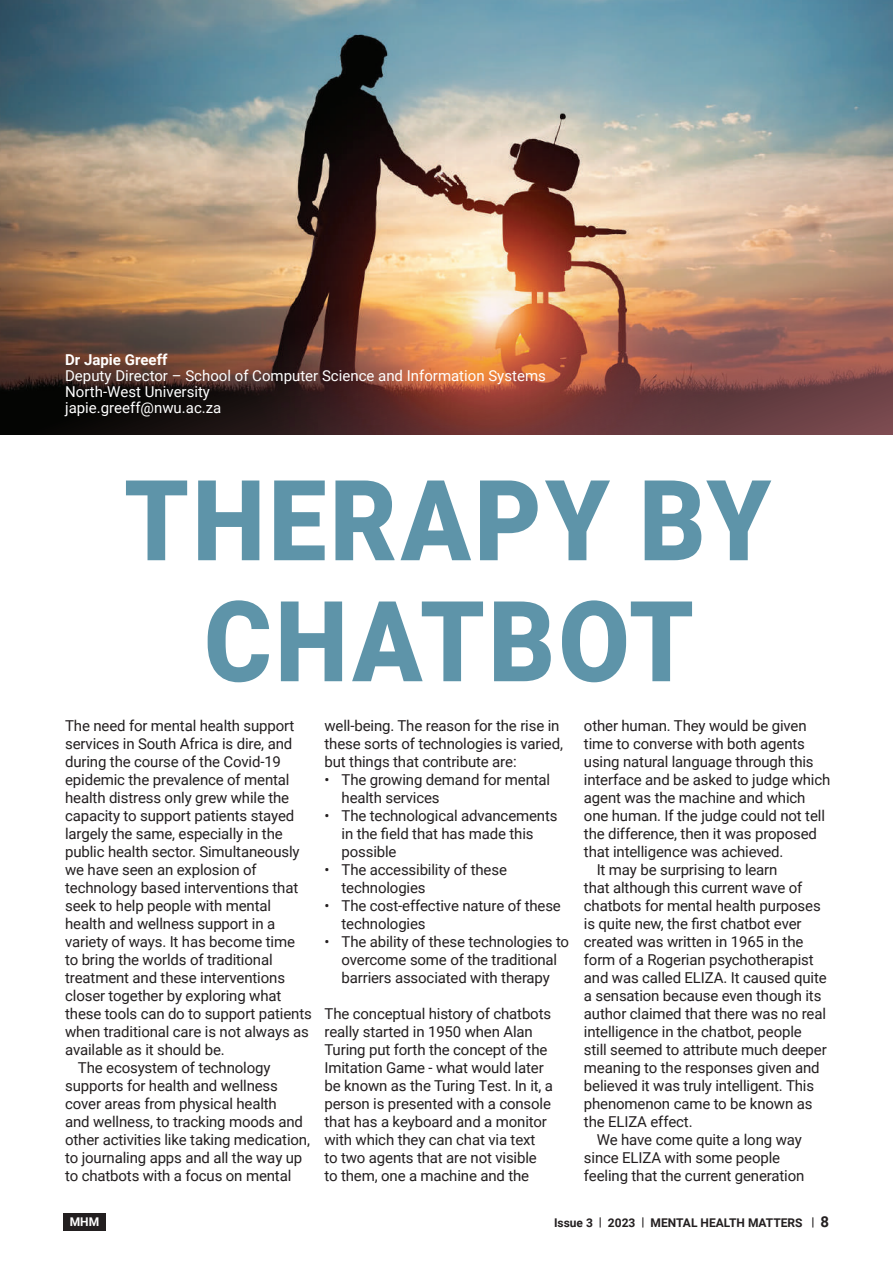
<style>
.page{position:relative;width:893px;height:1263px;background:#fff}
.page>*{position:absolute;margin:0;border:0;box-sizing:border-box;transform-origin:0 0}
.t1{font:900 112.05px/121.1px "Roboto";letter-spacing:.035em;color:#5e94a9;text-align:center;scale:.92 1}
.t2{font:15px/18px "Roboto";letter-spacing:-.01em;color:#231f20}
.t3{font:15px/16.2px "Roboto";color:#fff}
.t4{font:700 15px "Roboto";color:#fff}
.t5{font:700 12px "Roboto";color:#231f20}
.t6{font:700 12px "Roboto";color:#fff}
.s1{font-size:15px}
</style>
<div class="page">
<div style="left:63px;top:1213px;width:42px;height:17px;background:#231f20"></div>
<img style="left:0;top:0;width:893px;height:434px">
<p class="t4" style="left:65px;top:349px;width:104px">Dr Japie Greeff</p>
<p class="t3" style="left:65px;top:367px;width:482px">Deputy Director – School of Computer Science and Information Systems<br>North-West University<br>japie.greeff@nwu.ac.za</p>
<h1 class="t1" style="left:124px;top:456px;width:705px">THERAPY BY<br>CHATBOT</h1>
<p class="t2" style="left:65px;top:716px;width:231px">The need for mental health support</p>
<p class="t2" style="left:65px;top:734px;width:229px">services in South Africa is dire, and</p>
<p class="t2" style="left:65px;top:752px;width:217px">during the course of the Covid-19</p>
<p class="t2" style="left:65px;top:770px;width:226px">epidemic the prevalence of mental</p>
<p class="t2" style="left:65px;top:788px;width:226px">health distress only grew while the</p>
<p class="t2" style="left:65px;top:806px;width:231px">capacity to support patients stayed</p>
<p class="t2" style="left:65px;top:824px;width:219px">largely the same, especially in the</p>
<p class="t2" style="left:65px;top:842px;width:236px">public health sector. Simultaneously</p>
<p class="t2" style="left:65px;top:860px;width:193px">we have seen an explosion of</p>
<p class="t2" style="left:65px;top:878px;width:235px">technology based interventions that</p>
<p class="t2" style="left:65px;top:896px;width:207px">seek to help people with mental</p>
<p class="t2" style="left:65px;top:914px;width:212px">health and wellness support in a</p>
<p class="t2" style="left:65px;top:932px;width:231px">variety of ways. It has become time</p>
<p class="t2" style="left:65px;top:950px;width:209px">to bring the worlds of traditional</p>
<p class="t2" style="left:65px;top:968px;width:221px">treatment and these interventions</p>
<p class="t2" style="left:65px;top:986px;width:218px">closer together by exploring what</p>
<p class="t2" style="left:65px;top:1004px;width:248px">these tools can do to support patients</p>
<p class="t2" style="left:65px;top:1022px;width:245px">when traditional care is not always as</p>
<p class="t2" style="left:65px;top:1040px;width:161px">available as it should be.</p>
<p class="t2" style="left:78px;top:1058px;width:194px">The ecosystem of technology</p>
<p class="t2" style="left:65px;top:1076px;width:214px">supports for health and wellness</p>
<p class="t2" style="left:65px;top:1094px;width:213px">cover areas from physical health</p>
<p class="t2" style="left:65px;top:1112px;width:239px">and wellness, to tracking moods and</p>
<p class="t2" style="left:65px;top:1130px;width:246px">other activities like taking medication,</p>
<p class="t2" style="left:65px;top:1148px;width:239px">to journaling apps and all the way up</p>
<p class="t2" style="left:65px;top:1166px;width:228px">to chatbots with a focus on mental</p>
<p class="t2" style="left:325px;top:716px;width:240px">well-being. The reason for the rise in these sorts of technologies is varied, but things that contribute are:</p>
<p class="t2" style="left:342px;top:770px;width:210px;text-indent:-17px">• The growing demand for mental health services</p>
<p class="t2" style="left:342px;top:806px;width:217px;text-indent:-17px">• The technological advancements in the field that has made this possible</p>
<p class="t2" style="left:342px;top:860px;width:167px;text-indent:-17px">• The accessibility of these technologies</p>
<p class="t2" style="left:342px;top:896px;width:221px;text-indent:-17px">• The cost-effective nature of these technologies</p>
<p class="t2" style="left:325px;top:932px;width:246px;text-align:center">• The ability of these technologies to overcome some of the traditional barriers associated with therapy</p>
<p class="t2" style="left:325px;top:1004px;width:230px">The conceptual history of chatbots really started in 1950 when Alan<br>Turing put forth the concept of the<br>Imitation Game - what would later be known as the Turing Test. In it, a person is presented with a console that has a keyboard and a monitor with which they can chat via text<br>to two agents that are not visible to them, one a machine and the</p>
<p class="t2" style="left:584px;top:716px;width:224px">other human. They would be given</p>
<p class="t2" style="left:584px;top:734px;width:223px">time to converse with both agents</p>
<p class="t2" style="left:584px;top:752px;width:231px">using natural language through this</p>
<p class="t2" style="left:584px;top:770px;width:248px">interface and be asked to judge which</p>
<p class="t2" style="left:584px;top:788px;width:223px">agent was the machine and which</p>
<p class="t2" style="left:584px;top:806px;width:243px">one human. If the judge could not tell</p>
<p class="t2" style="left:584px;top:824px;width:235px">the difference, then it was proposed</p>
<p class="t2" style="left:584px;top:842px;width:201px">that intelligence was achieved.</p>
<p class="t2" style="left:597px;top:860px;width:182px">It may be surprising to learn</p>
<p class="t2" style="left:584px;top:878px;width:220px">that although this current wave of</p>
<p class="t2" style="left:584px;top:896px;width:238px">chatbots for mental health purposes</p>
<p class="t2" style="left:584px;top:914px;width:219px">is quite new, the first chatbot ever</p>
<p class="t2" style="left:584px;top:932px;width:221px">created was written in 1965 in the</p>
<p class="t2" style="left:584px;top:950px;width:231px">form of a Rogerian psychotherapist</p>
<p class="t2" style="left:584px;top:968px;width:244px">and was called ELIZA. It caused quite</p>
<p class="t2" style="left:584px;top:986px;width:239px">a sensation because even though its</p>
<p class="t2" style="left:584px;top:1004px;width:244px">author claimed that there was no real</p>
<p class="t2" style="left:584px;top:1022px;width:219px">intelligence in the chatbot, people</p>
<p class="t2" style="left:584px;top:1040px;width:244px">still seemed to attribute much deeper</p>
<p class="t2" style="left:584px;top:1058px;width:237px">meaning to the responses given and</p>
<p class="t2" style="left:584px;top:1076px;width:232px">believed it was truly intelligent. This</p>
<p class="t2" style="left:584px;top:1094px;width:230px">phenomenon came to be known as</p>
<p class="t2" style="left:584px;top:1112px;width:110px">the ELIZA effect.</p>
<p class="t2" style="left:597px;top:1130px;width:207px">We have come quite a long way</p>
<p class="t2" style="left:584px;top:1148px;width:198px">since ELIZA with some people</p>
<p class="t2" style="left:584px;top:1166px;width:222px">feeling that the current generation</p>
<p class="t6" style="left:70px;top:1213px;width:31px">MHM</p>
<p class="t5" style="left:554px;top:1214px;width:277px">Issue 3 | 2023 | MENTAL HEALTH MATTERS | <span class="s1">8</span></p>
</div>
